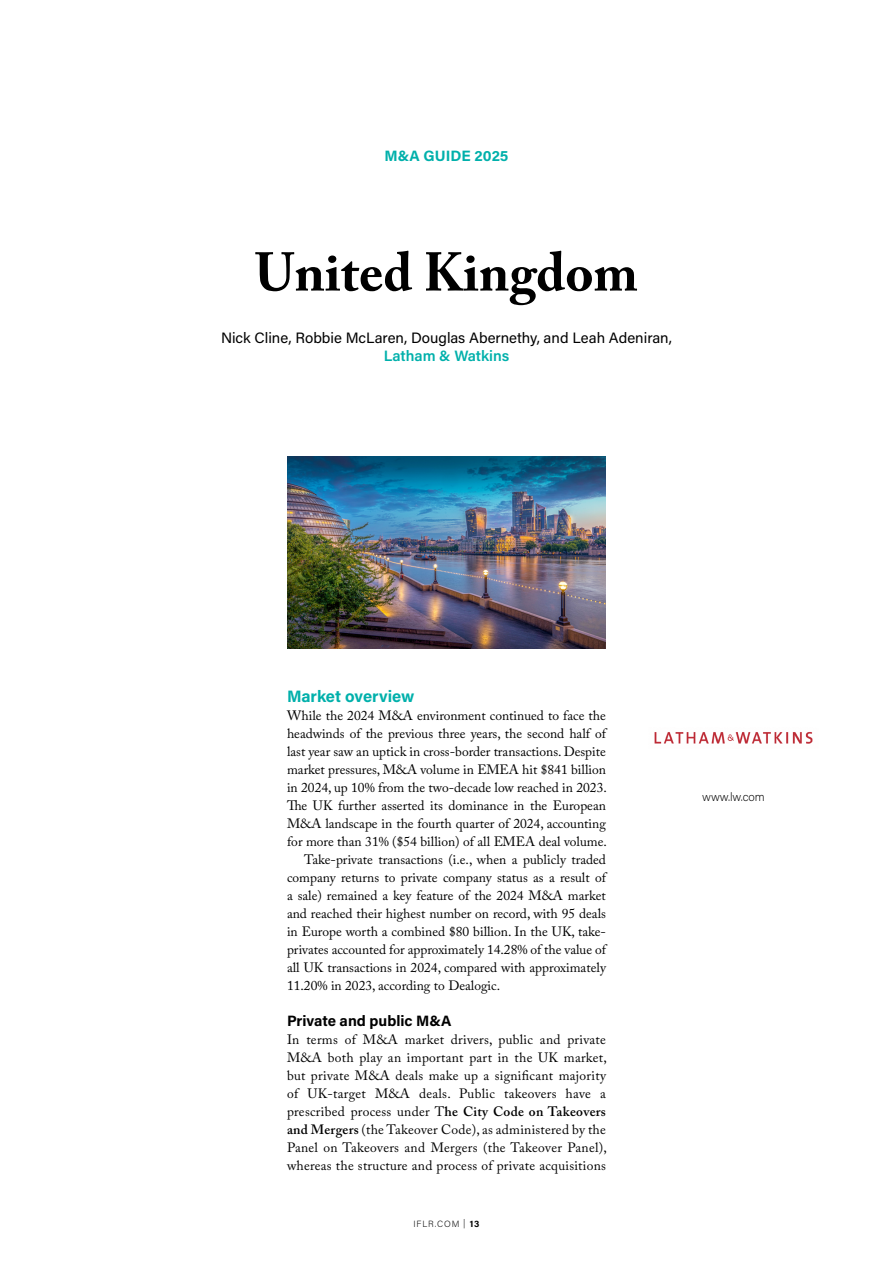
<style>
.page{position:relative;width:893px;height:1263px;background:#fff}
.page>*{position:absolute;margin:0;border:0;box-sizing:border-box;transform-origin:0 0}
.t1{font:700 54px "Adobe Caslon Pro";color:#000}
.t2{font:700 16.5px "Acumin Pro";color:#00b0ab}
.t3{font:15px "Acumin Pro";color:#000}
.t4{font:700 15px "Acumin Pro";color:#000}
.t5{font:600 15px "Acumin Pro";letter-spacing:-.005em;color:#00b0ab}
.t6{font:700 15px "Acumin Pro";color:#00b0ab}
.t7{font:13.5px/18px "Adobe Caslon Pro";color:#000;text-align:justify}
.t8{font:200 12px "Acumin Pro";letter-spacing:-.005em;color:#000}
.t9{font:200 9px "Acumin Pro";letter-spacing:.1em;color:#000}
.s1{font-weight:600}
.s2{font-weight:700}
</style>
<div class="page">
<img style="left:287px;top:457px;width:319px;height:191px">
<img style="left:654px;top:732px;width:159px;height:12px">
<p class="t6" style="left:385px;top:145px;width:125px">M&amp;A GUIDE 2025</p>
<h1 class="t1" style="left:255px;top:240px;width:385px">United Kingdom</h1>
<p class="t3" style="left:221px;top:327px;width:452px">Nick Cline, Robbie McLaren, Douglas Abernethy, and Leah Adeniran,</p>
<p class="t5" style="left:384px;top:345px;width:127px">Latham &amp; Watkins</p>
<p class="t2" style="left:287px;top:685px;width:129px">Market overview</p>
<p class="t7" style="left:287px;top:706px;width:320px">While the 2024 M&amp;A environment continued to face the</p>
<p class="t7" style="left:287px;top:724px;width:320px">headwinds of the previous three years, the second half of</p>
<p class="t7" style="left:287px;top:742px;width:320px">last year saw an uptick in cross-border transactions. Despite</p>
<p class="t7" style="left:287px;top:760px;width:320px">market pressures, M&amp;A volume in EMEA hit $841 billion</p>
<p class="t7" style="left:287px;top:778px;width:321px">in 2024, up 10% from the two-decade low reached in 2023.</p>
<p class="t7" style="left:287px;top:796px;width:320px">The UK further asserted its dominance in the European</p>
<p class="t7" style="left:287px;top:814px;width:320px">M&amp;A landscape in the fourth quarter of 2024, accounting</p>
<p class="t7" style="left:287px;top:832px;width:321px">for more than 31% ($54 billion) of all EMEA deal volume.</p>
<p class="t7" style="left:304px;top:850px;width:303px">Take-private transactions (i.e., when a publicly traded</p>
<p class="t7" style="left:287px;top:868px;width:320px">company returns to private company status as a result of</p>
<p class="t7" style="left:287px;top:886px;width:320px">a sale) remained a key feature of the 2024 M&amp;A market</p>
<p class="t7" style="left:287px;top:904px;width:320px">and reached their highest number on record, with 95 deals</p>
<p class="t7" style="left:287px;top:922px;width:320px">in Europe worth a combined $80 billion. In the UK, take-</p>
<p class="t7" style="left:287px;top:940px;width:320px">privates accounted for approximately 14.28% of the value of</p>
<p class="t7" style="left:287px;top:958px;width:320px">all UK transactions in 2024, compared with approximately</p>
<p class="t7" style="left:287px;top:976px;width:215px">11.20% in 2023, according to Dealogic.</p>
<p class="t4" style="left:287px;top:1010px;width:166px">Private and public M&amp;A</p>
<p class="t7" style="left:287px;top:1030px;width:321px">In terms of M&amp;A market drivers, public and private M&amp;A both play an important part in the UK market, but private M&amp;A deals make up a significant majority of UK-target M&amp;A deals. Public takeovers have a prescribed process under T<span class="s1">he City Code on Takeovers and Mergers</span> (the Takeover Code), as administered by the Panel on Takeovers and Mergers (the Takeover Panel), whereas the structure and process of private acquisitions</p>
<p class="t9" style="left:413px;top:1218px;width:68px">IFLR.COM | <span class="s2">13</span></p>
<p class="t8" style="left:702px;top:788px;width:64px">www.lw.com</p>
</div>
